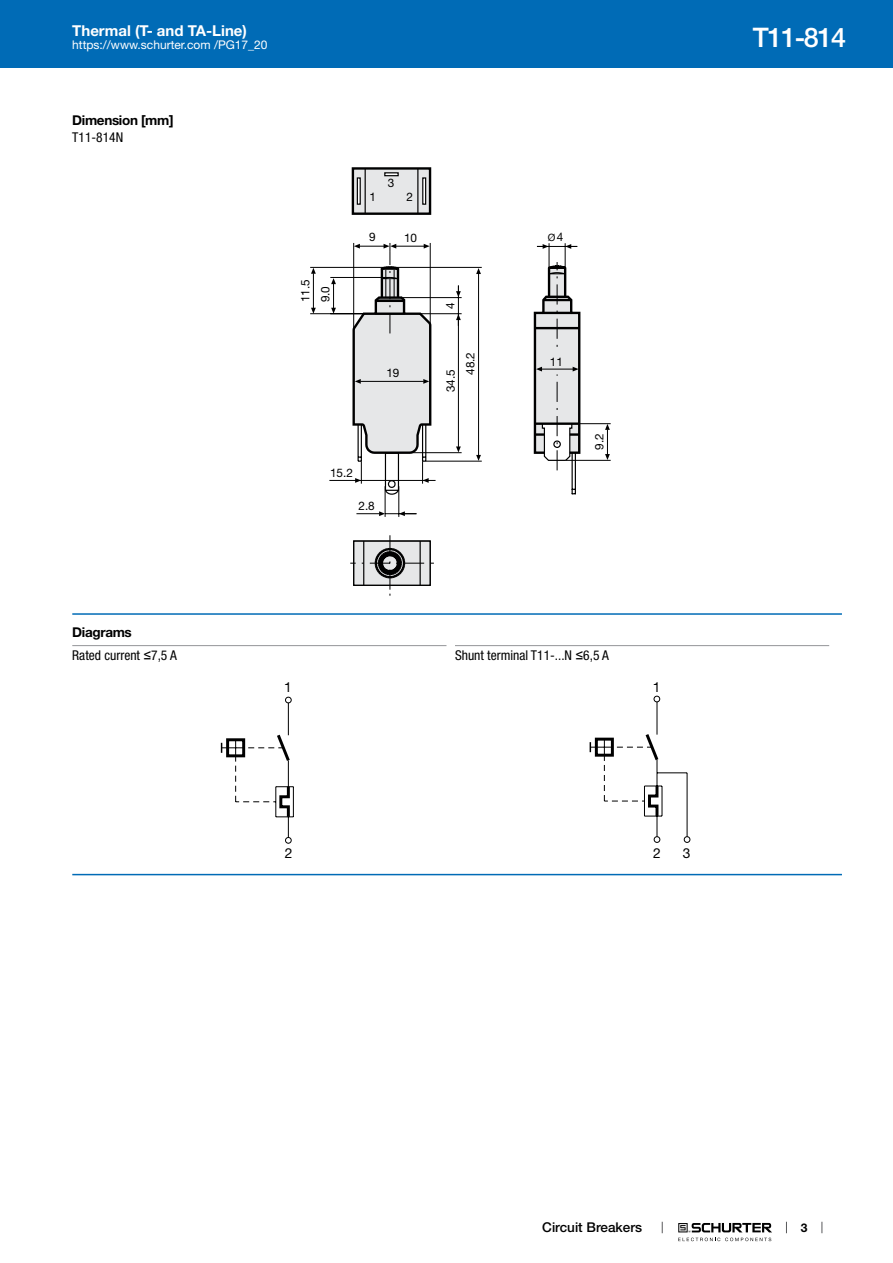
<style>
.page{position:relative;width:893px;height:1263px;background:#fff}
.page>*{position:absolute;margin:0;border:0;box-sizing:border-box;transform-origin:0 0}
.t1{font:500 27px "Helvetica Neue LT";letter-spacing:-.05em;color:#fff}
.t2{font:700 15px "Helvetica Neue LT";color:#fff}
.t3{font:13.8px "Helvetica Neue LT";color:#000}
.t4{font:condensed 13.5px/23.5px "Helvetica Neue LT";color:#000}
.t5{font:500 13.5px "Helvetica Neue LT";color:#000}
.t6{font:700 13.5px "Helvetica Neue LT";letter-spacing:-.025em;color:#000}
.t7{font:12px "Helvetica Neue LT";color:#fff}
.t8{font:700 12px "Helvetica Neue LT";color:#000}
.t9{font:11.7px/20px "Helvetica Neue LT";color:#000}
.t10{font:11.7px "Helvetica Neue";color:#000}
.t11{font:10.05px "Helvetica Neue LT";color:#000}
.s1{font-size:11.7px}
.s2{font-weight:700;font-stretch:normal}
.s3{font-family:"Arial Unicode MS";font-stretch:normal}
</style>
<div class="page">
<svg style="left:678px;top:1223px;width:94px;height:18px"></svg>
<div style="left:0;top:0;width:893px;height:68px;background:#006bb6"></div>
<div style="left:353px;top:168px;width:77px;height:46px;background:#e6e7e8"></div>
<div style="left:352px;top:167px;width:79px;height:48px;border:2px solid #000"></div>
<svg style="left:357px;top:177px;width:4px;height:28px"></svg>
<svg style="left:422px;top:177px;width:4px;height:28px"></svg>
<div style="left:384px;top:172px;width:15px;height:4px;border:1px solid #000"></div>
<hr style="left:417px;top:169px;width:1px;height:45px;background:#000">
<hr style="left:365px;top:169px;width:1px;height:45px;background:#000">
<svg style="left:310px;top:243px;width:301px;height:353px"></svg>
<hr style="left:72px;top:613px;width:770px;height:2px;background:#006bb6">
<hr style="left:72px;top:645px;width:374px;height:1px;background:#939598">
<hr style="left:293px;top:787px;width:1px;height:30px;background:#000">
<hr style="left:288px;top:698px;width:1px;height:37px;background:#000">
<svg style="left:221px;top:731px;width:72px;height:112px"></svg>
<div style="left:285px;top:837px;width:7px;height:6px;border:1px solid #000;border-radius:50%"></div>
<div style="left:285px;top:697px;width:7px;height:6px;border:1px solid #000;border-radius:50%"></div>
<hr style="left:455px;top:645px;width:374px;height:1px;background:#939598">
<hr style="left:657px;top:697px;width:1px;height:38px;background:#000">
<hr style="left:662px;top:786px;width:1px;height:30px;background:#000">
<hr style="left:687px;top:773px;width:1px;height:69px;background:#000">
<hr style="left:657px;top:772px;width:30px;height:1px;background:#000">
<svg style="left:654px;top:696px;width:6px;height:6px"></svg>
<svg style="left:590px;top:731px;width:72px;height:111px"></svg>
<div style="left:654px;top:836px;width:6px;height:7px;border:1px solid #000;border-radius:50%"></div>
<div style="left:684px;top:836px;width:6px;height:7px;border:1px solid #000;border-radius:50%"></div>
<hr style="left:72px;top:874px;width:770px;height:1px;background:#006bb6">
<p class="t2" style="left:72px;top:21px;width:176px">Thermal (T- and TA-Line)</p>
<p class="t7" style="left:72px;top:38px;width:197px">https://www.schurter.com /PG17_20</p>
<p class="t6" style="left:72px;top:112px;width:103px">Dimension [mm]</p>
<p class="t4" style="left:72px;top:126px;width:52px">T11-814N</p>
<p class="t9" style="left:388px;top:173px;width:8px">3</p>
<p class="t9" style="left:370px;top:186px;width:8px">1</p>
<p class="t9" style="left:407px;top:186px;width:8px">2</p>
<p class="t9" style="left:295px;top:302px;width:25px;rotate:-90deg">11.5<br>9.0</p>
<p class="t9" style="left:369px;top:227px;width:8px">9</p>
<p class="t9" style="left:404px;top:227px;width:15px">10</p>
<p class="t11" style="left:548px;top:232px;width:17px">Ø<span class="s1">4</span></p>
<p class="t9" style="left:386px;top:363px;width:15px">19</p>
<p class="t10" style="left:443px;top:309px;width:8px;rotate:-90deg">4</p>
<p class="t9" style="left:440px;top:392px;width:24px;rotate:-90deg">34.5</p>
<p class="t9" style="left:460px;top:375px;width:24px;rotate:-90deg">48.2</p>
<p class="t9" style="left:550px;top:352px;width:15px">11</p>
<p class="t9" style="left:330px;top:462px;width:24px">15.2</p>
<p class="t9" style="left:358px;top:495px;width:18px">2.8</p>
<p class="t9" style="left:589px;top:450px;width:18px;rotate:-90deg">9.2</p>
<p class="t4" style="left:72px;top:620px;width:106px"><span class="s2">Diagrams<br></span>Rated current <span class="s3">≤</span>7,5 A</p>
<p class="t3" style="left:284px;top:679px;width:9px">1</p>
<p class="t4" style="left:455px;top:643px;width:155px">Shunt terminal T11-...N <span class="s3">≤</span>6,5 A</p>
<p class="t3" style="left:653px;top:679px;width:9px">1</p>
<p class="t3" style="left:285px;top:845px;width:9px">2</p>
<p class="t3" style="left:653px;top:845px;width:9px">2</p>
<p class="t3" style="left:683px;top:845px;width:9px">3</p>
<h1 class="t1" style="left:753px;top:21px;width:95px">T11-814</h1>
<p class="t5" style="left:542px;top:1219px;width:101px">Circuit Breakers</p>
<p class="t8" style="left:801px;top:1220px;width:8px">3</p>
</div>
